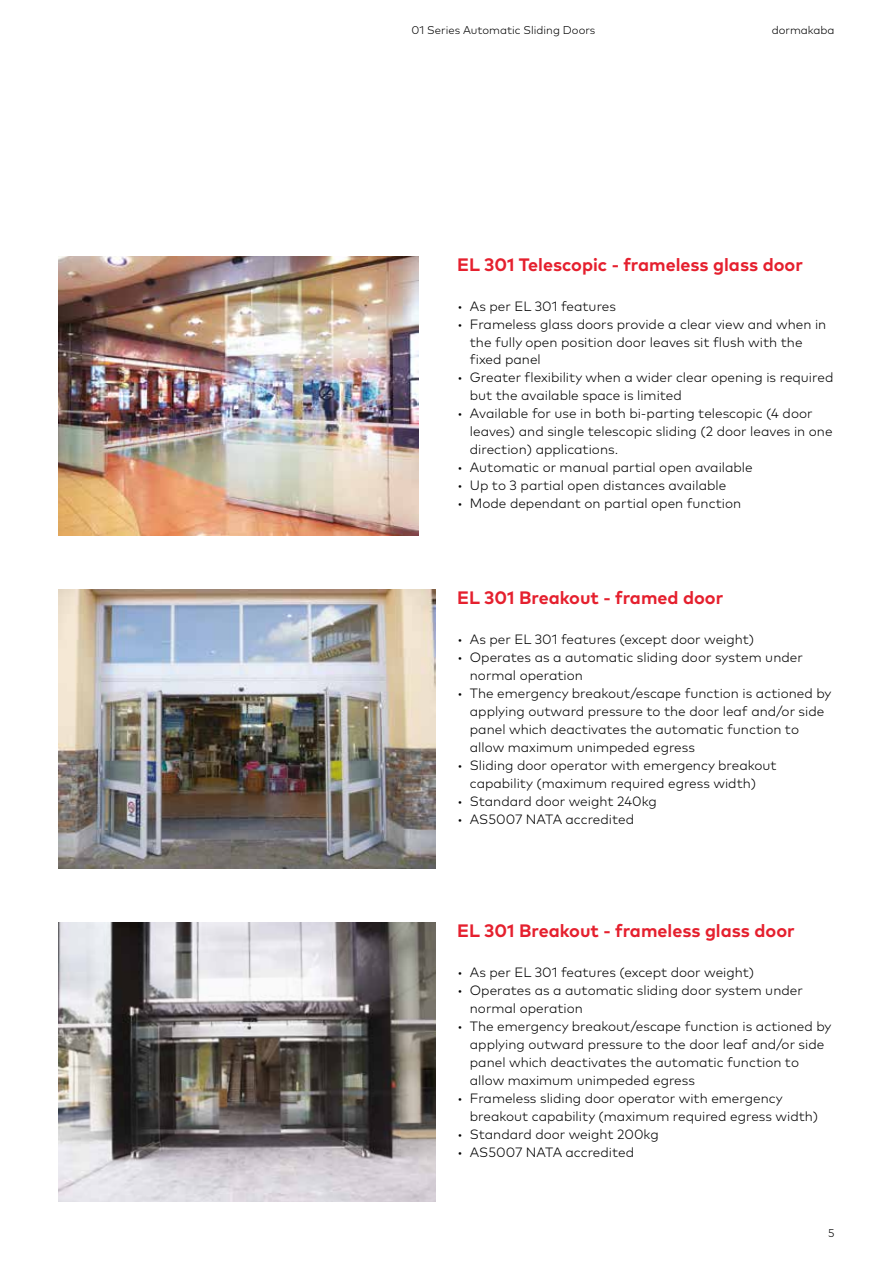
<style>
.page{position:relative;width:893px;height:1263px;background:#fff}
.page>*{position:absolute;margin:0;border:0;box-sizing:border-box;transform-origin:0 0}
.t1{font:700 18px "Mark Pro";color:#e5202e}
.t2{font:300 13.5px/18px "Mark Pro";color:#000}
.t3{font:300 11.25px "Mark Pro";color:#000}
</style>
<div class="page">
<img style="left:58px;top:256px;width:360px;height:279px">
<img style="left:58px;top:590px;width:378px;height:279px">
<img style="left:58px;top:922px;width:378px;height:280px">
<p class="t3" style="left:411px;top:25px;width:185px">01 Series Automatic Sliding Doors</p>
<p class="t3" style="left:772px;top:25px;width:64px">dormakaba</p>
<h1 class="t1" style="left:457px;top:257px;width:347px">EL 301 Telescopic - frameless glass door</h1>
<p class="t2" style="left:457px;top:298px;width:160px">• As per EL 301 features</p>
<p class="t2" style="left:470px;top:316px;width:358px;text-indent:-13px">• Frameless glass doors provide a clear view and when in the fully open position door leaves sit flush with the fixed panel</p>
<p class="t2" style="left:470px;top:370px;width:365px;text-indent:-13px">• Greater flexibility when a wider clear opening is required but the available space is limited</p>
<p class="t2" style="left:470px;top:406px;width:364px;text-indent:-13px">• Available for use in both bi-parting telescopic (4 door leaves) and single telescopic sliding (2 door leaves in one direction) applications.</p>
<p class="t2" style="left:457px;top:460px;width:297px">• Automatic or manual partial open available</p>
<p class="t2" style="left:457px;top:478px;width:271px">• Up to 3 partial open distances available</p>
<p class="t2" style="left:457px;top:496px;width:285px">• Mode dependant on partial open function</p>
<h1 class="t1" style="left:457px;top:590px;width:268px">EL 301 Breakout - framed door</h1>
<p class="t2" style="left:457px;top:631px;width:299px">• As per EL 301 features (except door weight)</p>
<p class="t2" style="left:470px;top:649px;width:334px;text-indent:-13px">• Operates as a automatic sliding door system under normal operation</p>
<p class="t2" style="left:470px;top:685px;width:363px;text-indent:-13px">• The emergency breakout/escape function is actioned by applying outward pressure to the door leaf and/or side panel which deactivates the automatic function to allow maximum unimpeded egress</p>
<p class="t2" style="left:457px;top:757px;width:321px;text-align:center">• Sliding door operator with emergency breakout capability (maximum required egress width)</p>
<p class="t2" style="left:457px;top:793px;width:201px">• Standard door weight 240kg</p>
<p class="t2" style="left:457px;top:811px;width:179px">• AS5007 NATA accredited</p>
<h1 class="t1" style="left:457px;top:923px;width:339px">EL 301 Breakout - frameless glass door</h1>
<p class="t2" style="left:457px;top:964px;width:299px">• As per EL 301 features (except door weight)</p>
<p class="t2" style="left:470px;top:982px;width:334px;text-indent:-13px">• Operates as a automatic sliding door system under normal operation</p>
<p class="t2" style="left:470px;top:1018px;width:363px;text-indent:-13px">• The emergency breakout/escape function is actioned by applying outward pressure to the door leaf and/or side panel which deactivates the automatic function to allow maximum unimpeded egress</p>
<p class="t2" style="left:470px;top:1090px;width:350px;text-indent:-13px">• Frameless sliding door operator with emergency breakout capability (maximum required egress width)</p>
<p class="t2" style="left:457px;top:1126px;width:203px">• Standard door weight 200kg</p>
<p class="t2" style="left:457px;top:1144px;width:179px">• AS5007 NATA accredited</p>
<p class="t3" style="left:828px;top:1228px;width:8px">5</p>
</div>
